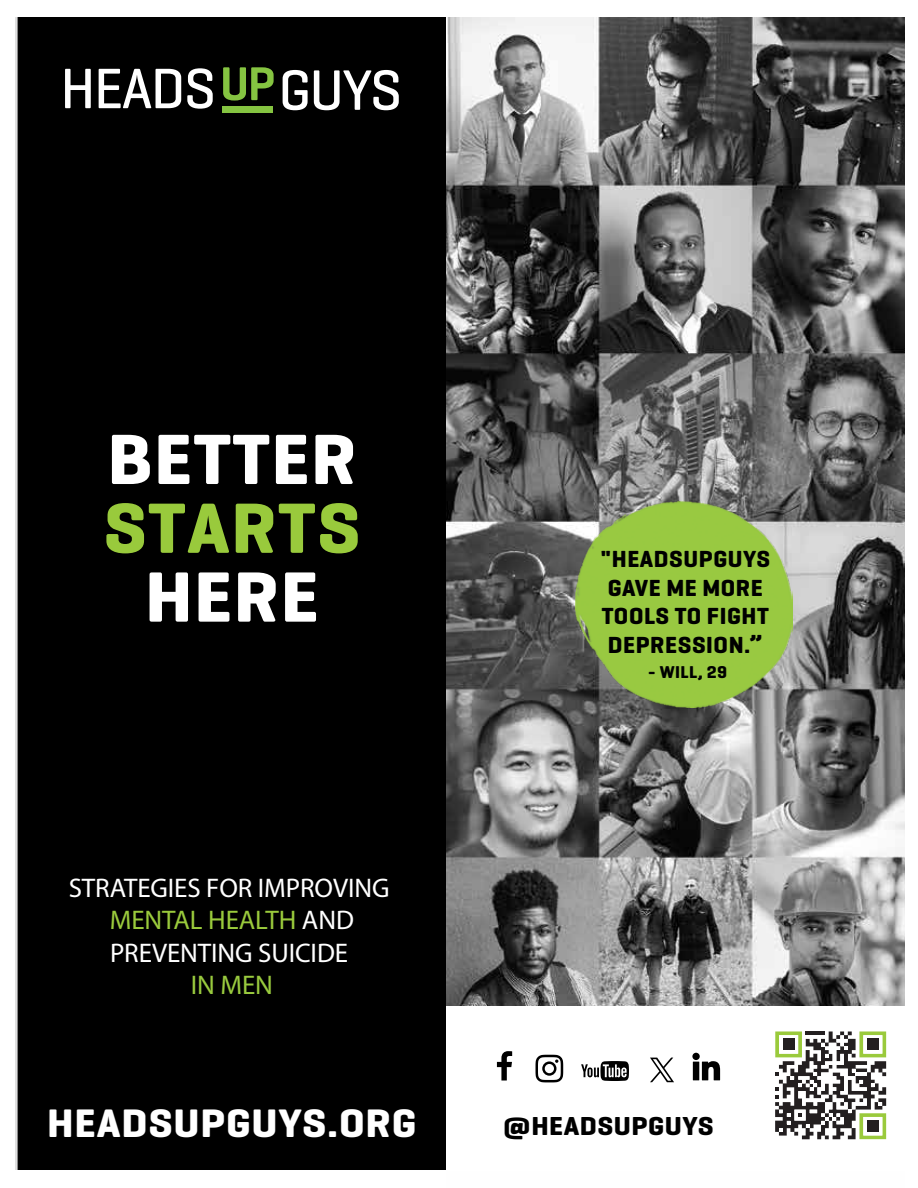
<style>
.page{position:relative;width:918px;height:1188px;background:#fff}
.page>*{position:absolute;margin:0;border:0;box-sizing:border-box;transform-origin:0 0}
.t1{font:700 72.3px "Geogrotesque";letter-spacing:.02em;color:#fff;scale:1.04 1}
.t2{font:700 72.3px "Geogrotesque";letter-spacing:.02em;color:#99ca3c;scale:1.04 1}
.t3{font:700 40.5px "Geogrotesque";letter-spacing:.02em;color:#fff;scale:1.04 1}
.t4{font:27px/32.4px "Myriad Pro";letter-spacing:-.005em;color:#fff;text-align:center}
.t5{font:27px "Myriad Pro";color:#99ca3e}
.t6{font:700 26.4px "Geogrotesque";letter-spacing:.02em;color:#000;scale:1.04 1}
.t7{font:700 23.7px/28.5px "Geogrotesque";letter-spacing:.025em;color:#000}
.t8{font:700 17.4px "Geogrotesque";letter-spacing:.025em;color:#000}
.s1{color:#9aca3c}
</style>
<div class="page">
<div style="left:15px;top:18px;width:434px;height:1152px;background:#000"></div>
<img style="left:446px;top:18px;width:459px;height:989px">
<svg style="left:65px;top:69px;width:26px;height:39px"></svg>
<svg style="left:99px;top:69px;width:82px;height:39px"></svg>
<svg style="left:187px;top:68px;width:26px;height:41px"></svg>
<svg style="left:283px;top:70px;width:25px;height:40px"></svg>
<svg style="left:314px;top:70px;width:85px;height:40px"></svg>
<svg style="left:223px;top:67px;width:51px;height:34px"></svg>
<div style="left:222px;top:107px;width:50px;height:6px;background:#85c441"></div>
<img style="left:576px;top:502px;width:216px;height:206px">
<div style="left:446px;top:1007px;width:459px;height:164px;background:#fff"></div>
<svg style="left:497px;top:1051px;width:15px;height:30px"></svg>
<svg style="left:581px;top:1061px;width:48px;height:20px"></svg>
<svg style="left:536px;top:1055px;width:27px;height:27px"></svg>
<div style="left:693px;top:1062px;width:6px;height:18px;background:#000"></div>
<div style="left:692px;top:1053px;width:8px;height:7px;background:#000;border-radius:50%"></div>
<svg style="left:702px;top:1061px;width:18px;height:19px"></svg>
<svg style="left:650px;top:1058px;width:24px;height:24px"></svg>
<svg style="left:775px;top:1031px;width:112px;height:109px"></svg>
<div style="left:867px;top:1121px;width:12px;height:11px;background:#231f20"></div>
<div style="left:867px;top:1039px;width:12px;height:11px;background:#231f20"></div>
<div style="left:783px;top:1039px;width:11px;height:11px;background:#231f20"></div>
<h1 class="t1" style="left:107px;top:414px;width:241px">BETTER</h1>
<h1 class="t2" style="left:103px;top:483px;width:249px">STARTS</h1>
<h1 class="t1" style="left:145px;top:552px;width:168px">HERE</h1>
<p class="t4" style="left:69px;top:871px;width:322px">STRATEGIES FOR IMPROVING<br><span class="s1">MENTAL HEALTH</span> AND<br>PREVENTING SUICIDE</p>
<p class="t5" style="left:191px;top:968px;width:84px">IN MEN</p>
<p class="t7" style="left:600px;top:545px;width:171px">"HEADSUPGUYS<br>GAVE ME MORE<br>TOOLS TO FIGHT<br>DEPRESSION.”</p>
<p class="t8" style="left:648px;top:661px;width:80px">- WILL, 29</p>
<h2 class="t3" style="left:47px;top:1098px;width:357px">HEADSUPGUYS.ORG</h2>
<p class="t6" style="left:503px;top:1109px;width:204px">@HEADSUPGUYS</p>
</div>
